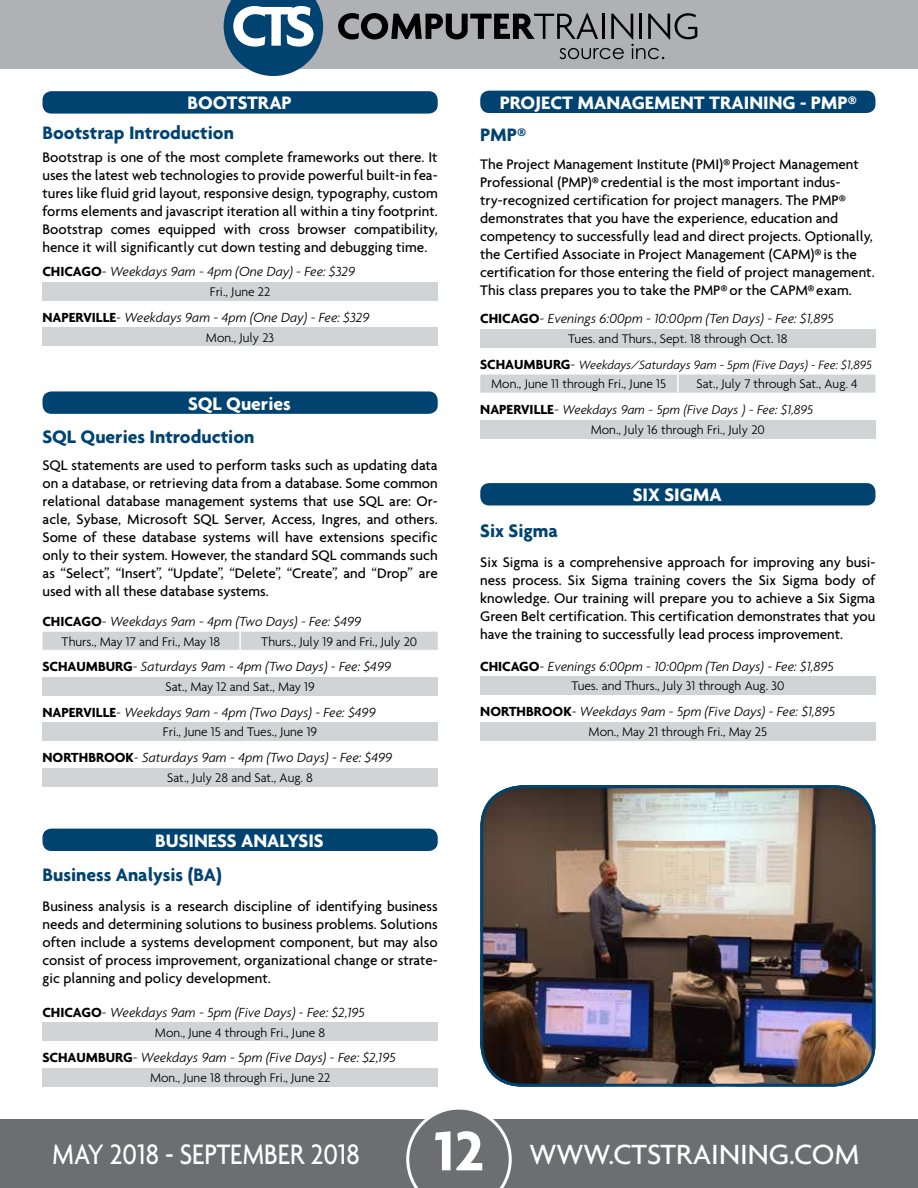
<style>
.page{position:relative;width:918px;height:1188px;background:#fff}
.page>*{position:absolute;margin:0;border:0;box-sizing:border-box;transform-origin:0 0}
.t1{font:500 30.45px "Agenda";color:#fff;scale:.86 1}
.t2{font:700 19.5px "Agenda";color:#004371}
.t3{font:700 19.5px "Agenda";color:#fff}
.t4{font:500 15px/18px "Agenda";color:#000;text-align:justify}
.t5{font:italic 300 14.25px "Agenda";color:#000}
.t6{font:italic 300 13.65px "Agenda";color:#000}
.t7{font:300 13.5px "Agenda";color:#000}
.t8{font:italic 300 13.05px "Agenda";color:#000}
.s1{font-weight:700;font-style:normal}
.s2{font-weight:700;font-style:normal;font-size:14.25px}
.s3{font-size:14.25px}
.s4{font-weight:700;font-size:60px}
.s5{font-size:30px}
</style>
<div class="page">
<div style="left:0;top:1119px;width:918px;height:69px;background:#6d6e71"></div>
<svg style="left:406px;top:1109px;width:106px;height:79px"></svg>
<div style="left:0;top:0;width:918px;height:69px;background:#afb1b4"></div>
<svg style="left:224px;top:0;width:99px;height:76px;background:#5b84a1"></svg>
<svg style="left:338px;top:13px;width:359px;height:46px"></svg>
<div style="left:43px;top:1023px;width:395px;height:18px;background:#d1d3d4"></div>
<div style="left:43px;top:1068px;width:395px;height:18px;background:#d1d3d4"></div>
<div style="left:43px;top:829px;width:395px;height:22px;background:#004371;border-radius:9px"></div>
<img style="left:480px;top:785px;width:395px;height:302px">
<div style="left:480px;top:785px;width:395px;height:302px;border:3px solid #004371;border-radius:41px"></div>
<div style="left:480px;top:91px;width:395px;height:22px;background:#004371;border-radius:9px"></div>
<div style="left:480px;top:329px;width:395px;height:18px;background:#d1d3d4"></div>
<div style="left:480px;top:375px;width:395px;height:18px;background:#d1d3d4"></div>
<div style="left:480px;top:420px;width:395px;height:19px;background:#d1d3d4"></div>
<div style="left:480px;top:483px;width:395px;height:22px;background:#004371;border-radius:9px"></div>
<div style="left:480px;top:677px;width:395px;height:18px;background:#d1d3d4"></div>
<div style="left:480px;top:722px;width:395px;height:18px;background:#d1d3d4"></div>
<div style="left:43px;top:391px;width:395px;height:23px;background:#004371;border-radius:9px"></div>
<div style="left:43px;top:632px;width:395px;height:18px;background:#d1d3d4"></div>
<div style="left:43px;top:677px;width:395px;height:18px;background:#d1d3d4"></div>
<div style="left:43px;top:723px;width:395px;height:18px;background:#d1d3d4"></div>
<div style="left:43px;top:768px;width:395px;height:18px;background:#d1d3d4"></div>
<div style="left:43px;top:91px;width:395px;height:23px;background:#004371;border-radius:9px"></div>
<div style="left:43px;top:282px;width:395px;height:18px;background:#d1d3d4"></div>
<div style="left:43px;top:328px;width:395px;height:18px;background:#d1d3d4"></div>
<h2 class="t3" style="left:187px;top:91px;width:106px">BOOTSTRAP</h2>
<h2 class="t2" style="left:43px;top:121px;width:193px">Bootstrap Introduction</h2>
<p class="t4" style="left:43px;top:148px;width:397px">Bootstrap is one of the most complete frameworks out there. It uses the latest web technologies to provide powerful built-in fea&shy;tures like fluid grid layout, responsive design, typography, custom forms elements and javascript iteration all within a tiny footprint.<br>Bootstrap comes equipped with cross browser compatibility, hence it will significantly cut down testing and debugging time.</p>
<p class="t5" style="left:43px;top:263px;width:314px"><span class="s1">CHICAGO</span>- Weekdays 9am - 4pm (One Day) - Fee: $329</p>
<p class="t7" style="left:210px;top:284px;width:62px">Fri., June 22</p>
<p class="t5" style="left:43px;top:309px;width:328px"><span class="s1">NAPERVILLE</span>- Weekdays 9am - 4pm (One Day) - Fee: $329</p>
<p class="t7" style="left:206px;top:329px;width:70px">Mon., July 23</p>
<h2 class="t3" style="left:188px;top:391px;width:104px">SQL Queries</h2>
<h2 class="t2" style="left:43px;top:425px;width:214px">SQL Queries Introduction</h2>
<p class="t4" style="left:43px;top:455px;width:397px">SQL statements are used to perform tasks such as updating data on a database, or retrieving data from a database. Some common relational database management systems that use SQL are: Or&shy;acle, Sybase, Microsoft SQL Server, Access, Ingres, and others.<br>Some of these database systems will have extensions specific only to their system. However, the standard SQL commands such as “Select”, “Insert”, “Update”, “Delete”, “Create”, and “Drop” are used with all these database systems.</p>
<p class="t5" style="left:43px;top:613px;width:320px"><span class="s1">CHICAGO</span>- Weekdays 9am - 4pm (Two Days) - Fee: $499</p>
<p class="t7" style="left:62px;top:633px;width:160px">Thurs., May 17 and Fri., May 18</p>
<p class="t7" style="left:261px;top:633px;width:157px">Thurs., July 19 and Fri., July 20</p>
<p class="t5" style="left:43px;top:658px;width:350px"><span class="s1">SCHAUMBURG</span>- Saturdays 9am - 4pm (Two Days) - Fee: $499</p>
<p class="t7" style="left:165px;top:679px;width:151px">Sat., May 12 and Sat., May 19</p>
<p class="t5" style="left:43px;top:704px;width:335px"><span class="s1">NAPERVILLE</span>- Weekdays 9am - 4pm (Two Days) - Fee: $499</p>
<p class="t7" style="left:163px;top:724px;width:156px">Fri., June 15 and Tues., June 19</p>
<p class="t5" style="left:43px;top:749px;width:351px"><span class="s1">NORTHBROOK</span>- Saturdays 9am - 4pm (Two Days) - Fee: $499</p>
<p class="t7" style="left:167px;top:770px;width:147px">Sat., July 28 and Sat., Aug. 8</p>
<h2 class="t3" style="left:155px;top:829px;width:170px">BUSINESS ANALYSIS</h2>
<h2 class="t2" style="left:43px;top:862px;width:181px">Business Analysis (BA)</h2>
<p class="t4" style="left:43px;top:896px;width:397px">Business analysis is a research discipline of identifying business needs and determining solutions to business problems. Solutions often include a systems development component, but may also consist of process improvement, organizational change or strate&shy;gic planning and policy development.</p>
<p class="t5" style="left:43px;top:1004px;width:324px"><span class="s1">CHICAGO</span>- Weekdays 9am - 5pm (Five Days) - Fee: $2,195</p>
<p class="t7" style="left:155px;top:1024px;width:172px">Mon., June 4 through Fri., June 8</p>
<p class="t5" style="left:43px;top:1049px;width:355px"><span class="s1">SCHAUMBURG</span>- Weekdays 9am - 5pm (Five Days) - Fee: $2,195</p>
<p class="t7" style="left:150px;top:1070px;width:182px">Mon., June 18 through Fri., June 22</p>
<h2 class="t3" style="left:500px;top:91px;width:359px">PROJECT MANAGEMENT TRAINING - PMP®</h2>
<h2 class="t2" style="left:480px;top:123px;width:48px">PMP®</h2>
<p class="t4" style="left:480px;top:154px;width:396px;text-align:left">The Project Management Institute (PMI)® Project Management Professional (PMP)® credential is the most important indus&shy;try-recognized certification for project managers. The PMP® demonstrates that you have the experience, education and competency to successfully lead and direct projects. Optionally, the Certified Associate in Project Management (CAPM)® is the certification for those entering the field of project management.<br>This class prepares you to take the PMP® or the CAPM® exam.</p>
<p class="t5" style="left:480px;top:310px;width:355px"><span class="s1">CHICAGO</span>- Evenings 6:00pm - 10:00pm (Ten Days) - Fee: $1,895</p>
<p class="t7" style="left:568px;top:331px;width:221px">Tues. and Thurs., Sept. 18 through Oct. 18</p>
<p class="t8" style="left:480px;top:357px;width:393px"><span class="s2">SCHAUMBURG</span><span class="s3">-</span> Weekdays/Saturdays 9am - 5pm (Five Days) - Fee: $1,895</p>
<p class="t7" style="left:491px;top:376px;width:176px">Mon., June 11 through Fri., June 15</p>
<p class="t7" style="left:696px;top:376px;width:163px">Sat., July 7 through Sat., Aug. 4</p>
<p class="t6" style="left:480px;top:402px;width:335px"><span class="s2">NAPERVILLE</span><span class="s3">-</span> Weekdays 9am - 5pm (Five Days ) - Fee: $1,895</p>
<p class="t7" style="left:591px;top:422px;width:176px">Mon., July 16 through Fri., July 20</p>
<h2 class="t2" style="left:480px;top:519px;width:79px">Six Sigma</h2>
<h2 class="t3" style="left:633px;top:483px;width:91px">SIX SIGMA</h2>
<p class="t4" style="left:480px;top:553px;width:397px">Six Sigma is a comprehensive approach for improving any busi&shy;ness process. Six Sigma training covers the Six Sigma body of knowledge. Our training will prepare you to achieve a Six Sigma Green Belt certification. This certification demonstrates that you have the training to successfully lead process improvement.</p>
<p class="t5" style="left:480px;top:658px;width:355px"><span class="s1">CHICAGO</span>- Evenings 6:00pm - 10:00pm (Ten Days) - Fee: $1,895</p>
<p class="t7" style="left:571px;top:678px;width:215px">Tues. and Thurs., July 31 through Aug. 30</p>
<p class="t5" style="left:480px;top:703px;width:356px"><span class="s1">NORTHBROOK</span>- Weekdays 9am - 5pm (Five Days) - Fee: $1,895</p>
<p class="t7" style="left:589px;top:724px;width:180px">Mon., May 21 through Fri., May 25</p>
<h1 class="t1" style="left:52px;top:1136px;width:940px">MAY 2018 - SEPTEMBER 2018 <span class="s4">12</span> <span class="s5">WWW.CTSTRAINING.COM</span></h1>
</div>
